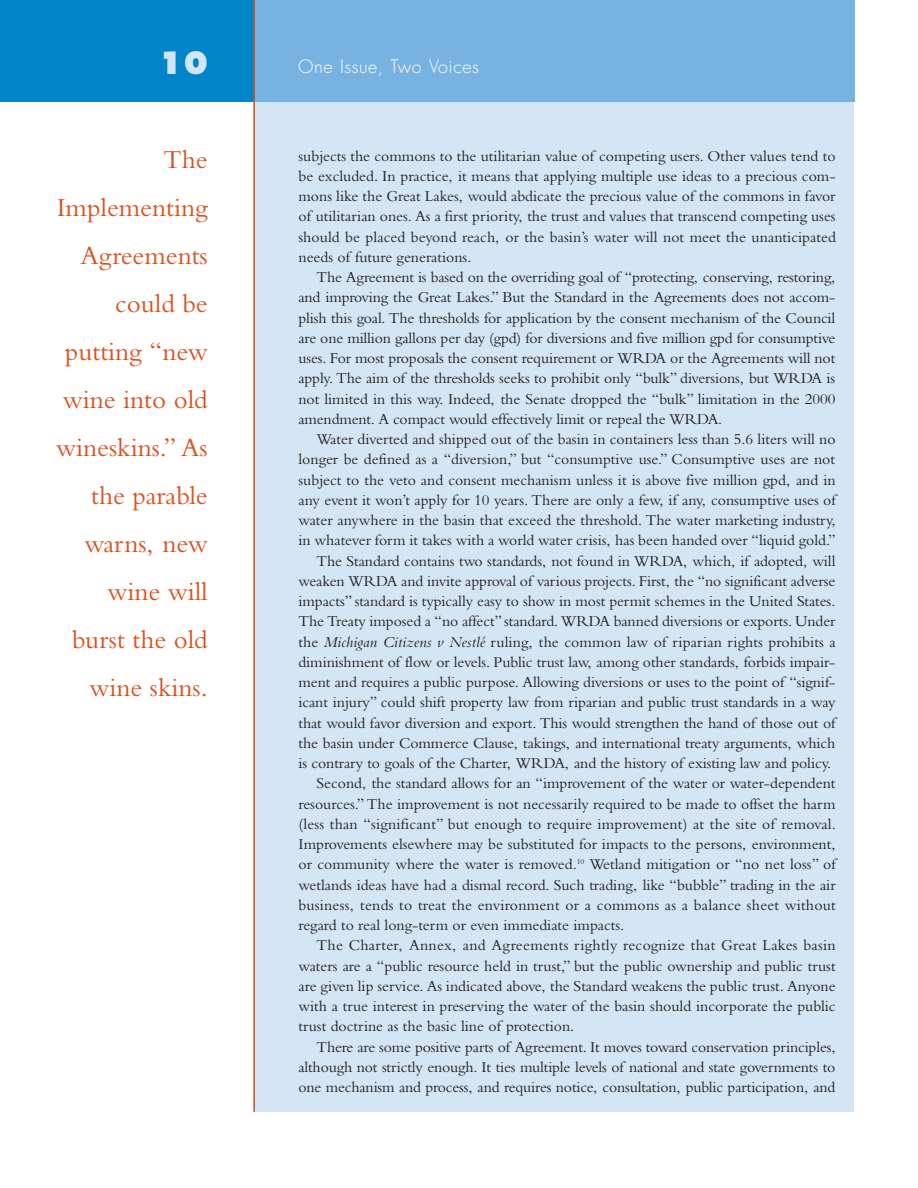
<style>
.page{position:relative;width:918px;height:1188px;background:#fff}
.page>*{position:absolute;margin:0;border:0;box-sizing:border-box;transform-origin:0 0}
.t1{font:800 30px "Futura";color:#d4e5f5}
.t2{font:27px/48px "Bembo";color:#da511d;text-align:right}
.t3{font:300 18px "Futura";letter-spacing:.03em;color:#fff}
.t4{font:15.75px/20.2px "Bembo";color:#231f20;text-align:justify}
.t5{font:15.75px "Bembo";letter-spacing:.02em;color:#231f20}
.s1{font-style:italic}
</style>
<div class="page">
<div style="left:254px;top:101px;width:600px;height:1011px;background:#d4e5f5"></div>
<div style="left:0;top:0;width:854px;height:101px;background:#78b2e0"></div>
<div style="left:0;top:0;width:255px;height:101px;background:#0084ca"></div>
<hr style="left:254px;top:0;width:1px;height:1112px;background:#da511d">
<h1 class="t1" style="left:159px;top:50px;width:51px">10</h1>
<p class="t3" style="left:298px;top:58px;width:182px">One Issue, Two Voices</p>
<h2 class="t2" style="left:56px;top:138px;width:153px">The<br>Implementing<br>Agreements could be putting “new wine into old wineskins.” As the parable warns, new wine will burst the old wine skins.</h2>
<p class="t4" style="left:298px;top:147px;width:539px">subjects the commons to the utilitarian value of competing users. Other values tend to be excluded. In practice, it means that applying multiple use ideas to a precious com&shy;mons like the Great Lakes, would abdicate the precious value of the commons in favor of utilitarian ones. As a first priority, the trust and values that transcend competing uses should be placed beyond reach, or the basin’s water will not meet the unanticipated needs of future generations.</p>
<p class="t4" style="left:298px;top:269px;width:539px;text-indent:18px">The Agreement is based on the overriding goal of “protecting, conserving, restoring, and improving the Great Lakes.” But the Standard in the Agreements does not accom&shy;plish this goal. The thresholds for application by the consent mechanism of the Council are one million gallons per day (gpd) for diversions and five million gpd for consumptive uses. For most proposals the consent requirement or WRDA or the Agreements will not apply. The aim of the thresholds seeks to prohibit only “bulk” diversions, but WRDA is not limited in this way. Indeed, the Senate dropped the “bulk” limitation in the 2000 amendment. A compact would effectively limit or repeal the WRDA.</p>
<p class="t4" style="left:317px;top:431px;width:521px">Water diverted and shipped out of the basin in containers less than 5.6 liters will no</p>
<p class="t4" style="left:298px;top:451px;width:538px">longer be defined as a “diversion,” but “consumptive use.” Consumptive uses are not</p>
<p class="t4" style="left:298px;top:471px;width:539px">subject to the veto and consent mechanism unless it is above five million gpd, and in</p>
<p class="t4" style="left:298px;top:491px;width:539px">any event it won’t apply for 10 years. There are only a few, if any, consumptive uses of</p>
<p class="t4" style="left:298px;top:512px;width:539px">water anywhere in the basin that exceed the threshold. The water marketing industry,</p>
<p class="t4" style="left:298px;top:532px;width:539px">in whatever form it takes with a world water crisis, has been handed over “liquid gold.”</p>
<p class="t4" style="left:317px;top:552px;width:520px">The Standard contains two standards, not found in WRDA, which, if adopted, will</p>
<p class="t4" style="left:298px;top:572px;width:539px">weaken WRDA and invite approval of various projects. First, the “no significant adverse</p>
<p class="t4" style="left:298px;top:593px;width:538px">impacts” standard is typically easy to show in most permit schemes in the United States.</p>
<p class="t4" style="left:298px;top:613px;width:538px">The Treaty imposed a “no affect”standard. WRDA banned diversions or exports. Under</p>
<p class="t4" style="left:298px;top:633px;width:539px">the <span class="s1">Michigan Citizens v Nestlé</span> ruling, the common law of riparian rights prohibits a</p>
<p class="t4" style="left:299px;top:653px;width:539px">diminishment of flow or levels. Public trust law, among other standards, forbids impair-</p>
<p class="t4" style="left:299px;top:674px;width:538px">ment and requires a public purpose. Allowing diversions or uses to the point of “signif-</p>
<p class="t4" style="left:299px;top:694px;width:538px">icant injury” could shift property law from riparian and public trust standards in a way</p>
<p class="t4" style="left:299px;top:714px;width:539px">that would favor diversion and export. This would strengthen the hand of those out of</p>
<p class="t4" style="left:299px;top:734px;width:539px">the basin under Commerce Clause, takings, and international treaty arguments, which</p>
<p class="t4" style="left:299px;top:755px;width:534px">is contrary to goals of the Charter, WRDA, and the history of existing law and policy.</p>
<p class="t4" style="left:317px;top:775px;width:520px">Second, the standard allows for an “improvement of the water or water-dependent</p>
<p class="t4" style="left:299px;top:795px;width:539px">resources.” The improvement is not necessarily required to be made to offset the harm</p>
<p class="t4" style="left:299px;top:815px;width:539px">(less than “significant” but enough to require improvement) at the site of removal.</p>
<p class="t4" style="left:299px;top:836px;width:539px">Improvements elsewhere may be substituted for impacts to the persons, environment,</p>
<p class="t4" style="left:299px;top:856px;width:539px">or community where the water is removed.<sup>10</sup> Wetland mitigation or “no net loss” of</p>
<p class="t4" style="left:298px;top:876px;width:539px">wetlands ideas have had a dismal record. Such trading, like “bubble” trading in the air</p>
<p class="t4" style="left:298px;top:896px;width:539px">business, tends to treat the environment or a commons as a balance sheet without</p>
<p class="t4" style="left:298px;top:917px;width:327px">regard to real long-term or even immediate impacts.</p>
<p class="t5" style="left:317px;top:940px;width:521px">The Charter, Annex, and Agreements rightly recognize that Great Lakes basin</p>
<p class="t4" style="left:298px;top:957px;width:539px">waters are a “public resource held in trust,” but the public ownership and public trust</p>
<p class="t4" style="left:298px;top:977px;width:539px">are given lip service. As indicated above, the Standard weakens the public trust. Anyone</p>
<p class="t4" style="left:298px;top:998px;width:539px">with a true interest in preserving the water of the basin should incorporate the public</p>
<p class="t4" style="left:298px;top:1018px;width:277px">trust doctrine as the basic line of protection.</p>
<p class="t4" style="left:317px;top:1038px;width:520px">There are some positive parts of Agreement. It moves toward conservation principles,</p>
<p class="t4" style="left:298px;top:1058px;width:538px">although not strictly enough. It ties multiple levels of national and state governments to</p>
<p class="t4" style="left:298px;top:1079px;width:538px">one mechanism and process, and requires notice, consultation, public participation, and</p>
</div>
